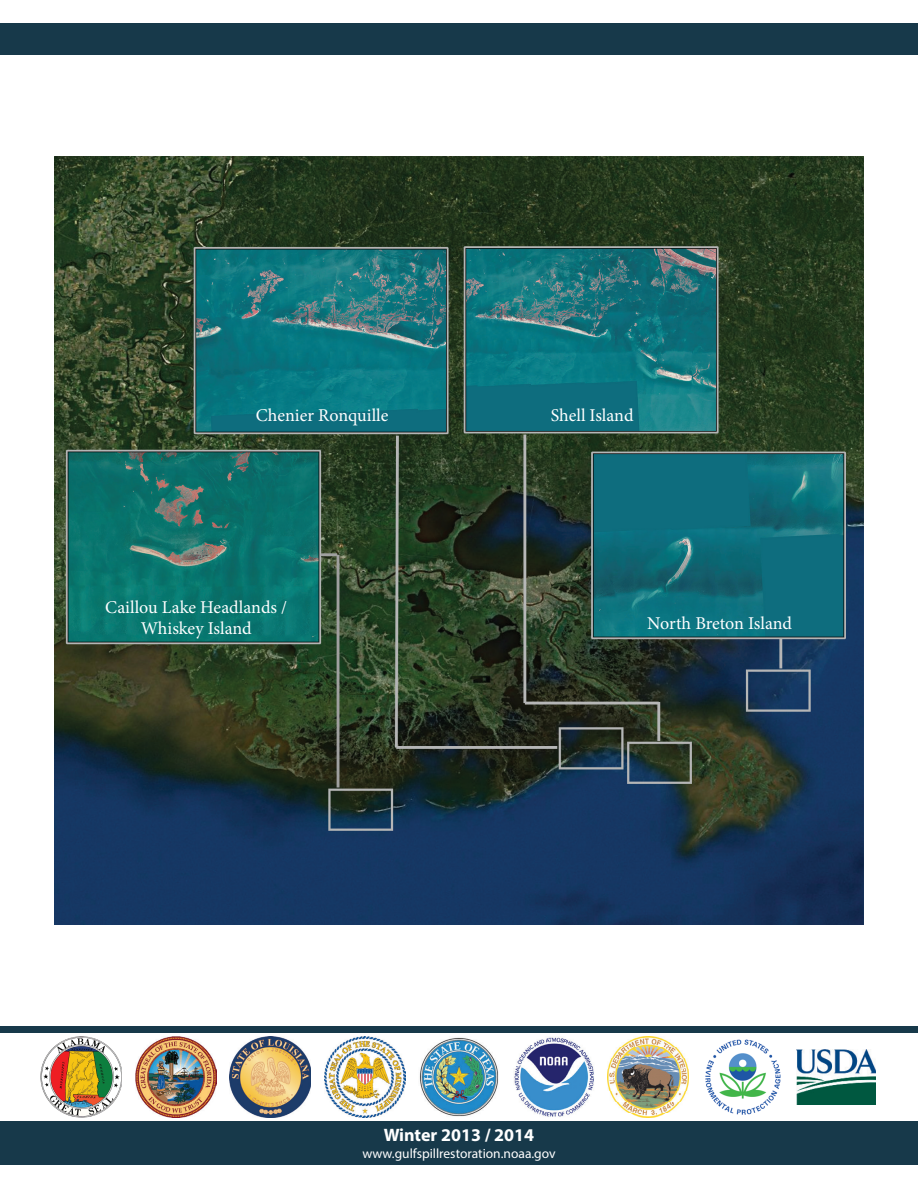
<style>
.page{position:relative;width:918px;height:1188px;background:#fff}
.page>*{position:absolute;margin:0;border:0;box-sizing:border-box;transform-origin:0 0}
.t1{font:18px/21.6px "Minion Pro";letter-spacing:-.005em;color:#fff;text-align:center}
.t2{font:700 18px "Myriad Pro";color:#fff}
.t3{font:13.5px "Myriad Pro";color:#fff}
</style>
<div class="page">
<div style="left:0;top:1121px;width:918px;height:43px;background:#17394a"></div>
<div style="left:0;top:23px;width:918px;height:32px;background:#17394a"></div>
<img style="left:41px;top:1037px;width:81px;height:80px">
<img style="left:135px;top:1036px;width:81px;height:81px">
<img style="left:230px;top:1036px;width:81px;height:81px">
<img style="left:324px;top:1036px;width:81px;height:81px">
<img style="left:514px;top:1037px;width:80px;height:80px">
<img style="left:608px;top:1036px;width:81px;height:81px">
<img style="left:705px;top:1039px;width:76px;height:76px">
<img style="left:797px;top:1049px;width:79px;height:56px">
<img style="left:419px;top:1037px;width:80px;height:80px">
<div style="left:0;top:1026px;width:918px;height:7px;background:#17394a"></div>
<img style="left:54px;top:157px;width:810px;height:767px">
<p class="t1" style="left:256px;top:405px;width:134px">Chenier Ronquille</p>
<p class="t1" style="left:105px;top:596px;width:183px">Caillou Lake Headlands /<br>Whiskey Island</p>
<p class="t1" style="left:551px;top:405px;width:84px">Shell Island</p>
<p class="t1" style="left:647px;top:612px;width:146px">North Breton Island</p>
<p class="t2" style="left:384px;top:1124px;width:152px">Winter 2013 / 2014</p>
<p class="t3" style="left:362px;top:1145px;width:195px">www.gulfspillrestoration.noaa.gov</p>
</div>
